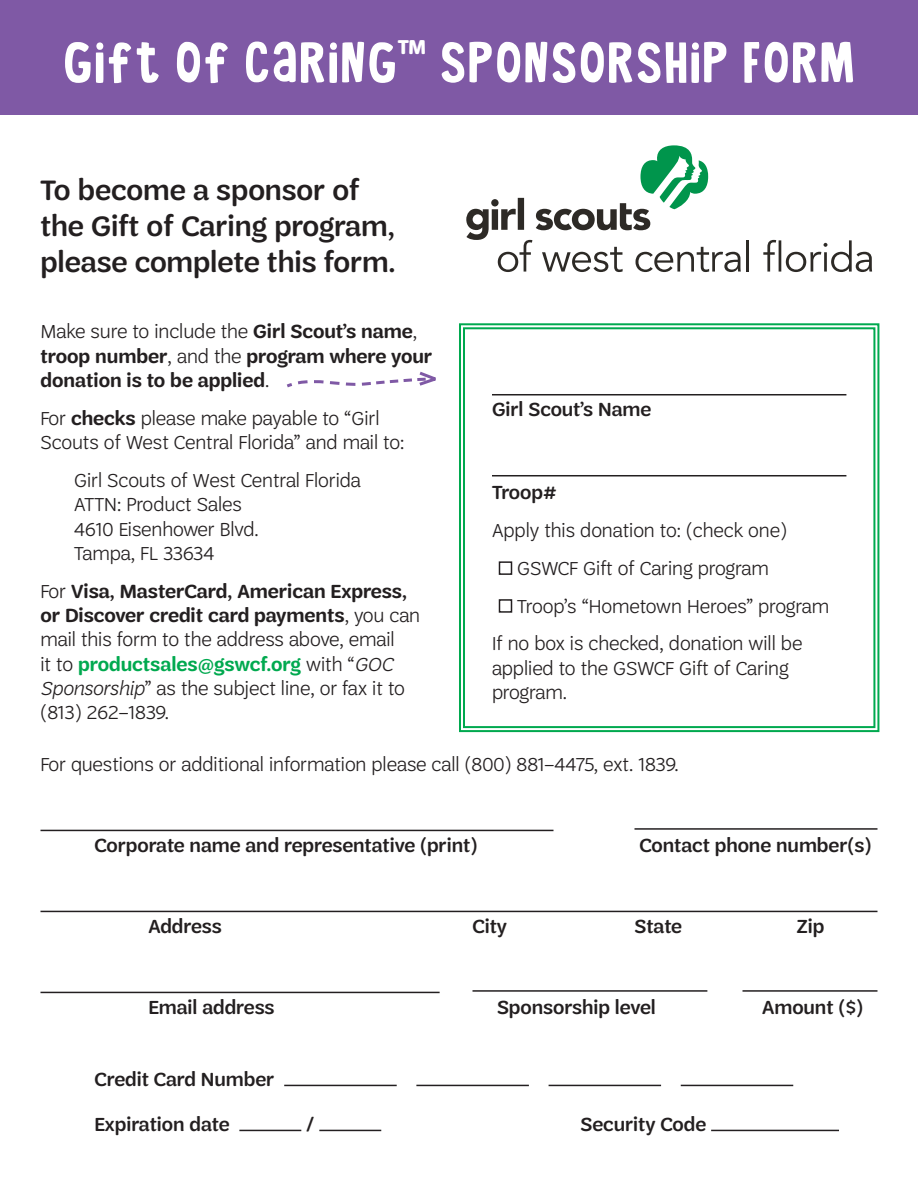
<style>
.page{position:relative;width:918px;height:1188px;background:#fff}
.page>*{position:absolute;margin:0;border:0;box-sizing:border-box;transform-origin:0 0}
.open_sans_header{font:51px "Weve Got This 2";color:#fff}
.Body_Copy{font:500 30px/36px "Trefoil Sans";color:#231f20}
.Body_Copy-2{font:300 20.25px/24.3px "Trefoil Sans";color:#231f20}
.Body_Copy-3{font:500 20.25px "Trefoil Sans";color:#231f20}
.Body_Copy-4{font:600 20.25px/24.3px "Trefoil Sans";color:#231f20}
.s1{font-weight:300}
.s2{font-weight:600}
.s3{font-weight:600;color:#00a94f}
.s4{font-style:italic}
</style>
<div class="page">
<div style="left:0;top:0;width:918px;height:114px;background:#7f59a5"></div>
<hr style="left:746px;top:240px;width:3px;height:32px;background:#2d2a26">
<svg style="left:763px;top:240px;width:109px;height:32px"></svg>
<svg style="left:466px;top:145px;width:275px;height:127px"></svg>
<svg style="left:459px;top:323px;width:421px;height:410px"></svg>
<div style="left:463px;top:327px;width:412px;height:401px;border:2px solid #00a94f"></div>
<svg style="left:286px;top:371px;width:150px;height:17px"></svg>
<hr style="left:40px;top:830px;width:514px;height:1px;background:#231f20">
<hr style="left:634px;top:828px;width:244px;height:2px;background:#231f20">
<hr style="left:40px;top:911px;width:838px;height:1px;background:#231f20">
<hr style="left:40px;top:992px;width:400px;height:1px;background:#231f20">
<hr style="left:472px;top:990px;width:235px;height:2px;background:#231f20">
<hr style="left:742px;top:990px;width:136px;height:2px;background:#231f20">
<hr style="left:284px;top:1085px;width:113px;height:1px;background:#231f20">
<hr style="left:416px;top:1085px;width:113px;height:1px;background:#231f20">
<hr style="left:549px;top:1085px;width:112px;height:1px;background:#231f20">
<hr style="left:681px;top:1085px;width:112px;height:1px;background:#231f20">
<hr style="left:239px;top:1130px;width:62px;height:1px;background:#231f20">
<hr style="left:319px;top:1130px;width:62px;height:1px;background:#231f20">
<hr style="left:711px;top:1130px;width:128px;height:1px;background:#231f20">
<p class="open_sans_header" style="left:62px;top:38px;width:795px">GIFT OF CARING<sup>™</sup> SPONSORSHIP FORM</p>
<p class="Body_Copy" style="left:40px;top:172px;width:357px">To become a sponsor of the Gift of Caring program, please complete this form.</p>
<p class="Body_Copy-4" style="left:40px;top:320px;width:393px"><span class="s1">Make sure to include the</span> Girl Scout’s name<span class="s1">, </span>troop number<span class="s1">, and the</span> program where your donation is to be applied<span class="s1">.</span></p>
<p class="Body_Copy-2" style="left:40px;top:406px;width:365px">For <span class="s2">checks</span> please make payable to “Girl<br>Scouts of West Central Florida” and mail to:</p>
<p class="Body_Copy-2" style="left:74px;top:468px;width:288px">Girl Scouts of West Central Florida<br>ATTN: Product Sales<br>4610 Eisenhower Blvd.<br>Tampa, FL 33634</p>
<p class="Body_Copy-2" style="left:40px;top:579px;width:381px">For <span class="s2">Visa, MasterCard, American Express, or Discover credit card payments</span>, you can mail this form to the address above, email<br>it to <span class="s3">productsales@gswcf.org</span> with “<span class="s4">GOC Sponsorship</span>” as the subject line, or fax it to (813) 262–1839.</p>
<p class="Body_Copy-3" style="left:492px;top:399px;width:161px">Girl Scout’s Name</p>
<p class="Body_Copy-3" style="left:492px;top:481px;width:66px">Troop#</p>
<p class="Body_Copy-2" style="left:492px;top:518px;width:296px">Apply this donation to: (check one)</p>
<p class="Body_Copy-2" style="left:517px;top:556px;width:253px">GSWCF Gift of Caring program</p>
<p class="Body_Copy-2" style="left:517px;top:594px;width:313px">Troop’s “Hometown Heroes” program</p>
<p class="Body_Copy-2" style="left:492px;top:632px;width:312px">If no box is checked, donation will be applied to the GSWCF Gift of Caring program.</p>
<p class="Body_Copy-2" style="left:40px;top:752px;width:640px">For questions or additional information please call (800) 881–4475, ext. 1839.</p>
<p class="Body_Copy-3" style="left:94px;top:834px;width:385px">Corporate name and representative (print)</p>
<p class="Body_Copy-3" style="left:639px;top:834px;width:234px">Contact phone number(s)</p>
<p class="Body_Copy-3" style="left:148px;top:915px;width:75px">Address</p>
<p class="Body_Copy-3" style="left:473px;top:915px;width:36px">City</p>
<p class="Body_Copy-3" style="left:635px;top:915px;width:49px">State</p>
<p class="Body_Copy-3" style="left:797px;top:915px;width:30px">Zip</p>
<p class="Body_Copy-3" style="left:148px;top:996px;width:128px">Email address</p>
<p class="Body_Copy-3" style="left:497px;top:996px;width:160px">Sponsorship level</p>
<p class="Body_Copy-3" style="left:762px;top:996px;width:103px">Amount ($)</p>
<p class="Body_Copy-3" style="left:95px;top:1068px;width:181px">Credit Card Number</p>
<p class="Body_Copy-3" style="left:95px;top:1113px;width:137px">Expiration date</p>
<p class="Body_Copy-3" style="left:306px;top:1113px;width:10px">/</p>
<p class="Body_Copy-3" style="left:581px;top:1113px;width:127px">Security Code</p>
</div>
